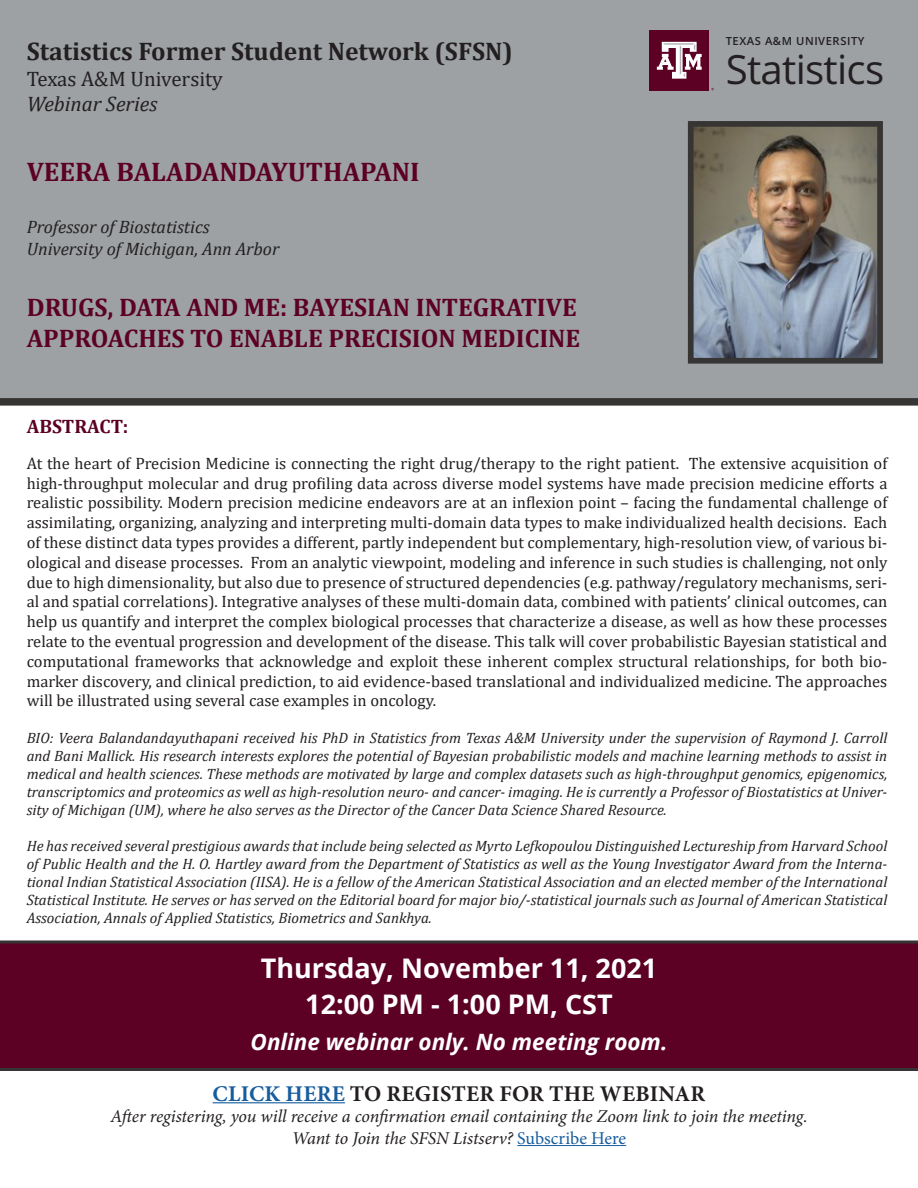
<style>
.page{position:relative;width:918px;height:1188px;background:#fff}
.page>*{position:absolute;margin:0;border:0;box-sizing:border-box;transform-origin:0 0}
.t1{font:40.2px "Open Sans";letter-spacing:-.02em;color:#231f20}
.t2{font:700 27px "Open Sans";color:#fff}
.t3{font:700 27px "Cambria";color:#5c0024}
.t4{font:700 25.5px "Cambria";color:#5c0024}
.t5{font:700 25.5px "Cambria";color:#231f20}
.t6{font:italic 700 22.5px "Open Sans";color:#fff}
.t7{font:700 22.5px "Minion Pro";letter-spacing:.01em;color:#231f20}
.t8{font:21px "Cambria";color:#231f20}
.t9{font:italic 21px "Cambria";color:#231f20}
.t10{font:700 19.5px "Cambria";color:#5c0024}
.t11{font:italic 18px "Minion Pro";letter-spacing:-.01em;color:#231f20}
.t12{font:italic 18px "Cambria";color:#231f20}
.t13{font:16.5px/19.8px "Cambria";color:#231f20;text-align:justify}
.t14{font:italic 15px/18px "Cambria";color:#231f20;text-align:justify}
.t15{font:600 11.25px "Open Sans";letter-spacing:.05em;color:#231f20}
.s1{color:#175d9e}
.s2{font-style:normal;color:#175d9e}
</style>
<div class="page">
<div style="left:0;top:0;width:918px;height:402px;background:#9da1a3"></div>
<div style="left:649px;top:30px;width:60px;height:60px;background:#5c0024"></div>
<svg style="left:657px;top:42px;width:45px;height:37px"></svg>
<img style="left:695px;top:128px;width:181px;height:229px">
<div style="left:688px;top:121px;width:195px;height:243px;border:6px solid #373533"></div>
<div style="left:0;top:398px;width:918px;height:8px;background:#373533"></div>
<div style="left:0;top:940px;width:918px;height:131px;background:#5c0024"></div>
<hr style="left:213px;top:1102px;width:132px;height:1px;background:#175d9e">
<hr style="left:517px;top:1145px;width:109px;height:1px;background:#175d9e">
<p class="t5" style="left:27px;top:34px;width:488px">Statistics Former Student Network (SFSN)</p>
<p class="t8" style="left:27px;top:66px;width:198px">Texas A&amp;M University</p>
<p class="t9" style="left:27px;top:89px;width:132px">Webinar Series</p>
<p class="t3" style="left:27px;top:153px;width:395px">VEERA BALADANDAYUTHAPANI</p>
<p class="t12" style="left:27px;top:214px;width:185px">Professor of Biostatistics</p>
<p class="t12" style="left:27px;top:236px;width:254px">University of Michigan, Ann Arbor</p>
<p class="t4" style="left:27px;top:289px;width:552px">DRUGS, DATA AND ME: BAYESIAN INTEGRATIVE</p>
<p class="t4" style="left:27px;top:320px;width:555px">APPROACHES TO ENABLE PRECISION MEDICINE</p>
<p class="t15" style="left:726px;top:33px;width:140px">TEXAS A&amp;M UNIVERSITY</p>
<p class="t1" style="left:726px;top:42px;width:160px">Statistics</p>
<p class="t10" style="left:27px;top:412px;width:103px">ABSTRACT:</p>
<p class="t13" style="left:27px;top:453px;width:862px">At the heart of Precision Medicine is connecting the right drug/therapy to the right patient. The extensive acquisition of high-throughput molecular and drug profiling data across diverse model systems have made precision medicine efforts a realistic possibility. Modern precision medicine endeavors are at an inflexion point – facing the fundamental challenge of assimilating, organizing, analyzing and interpreting multi-domain data types to make individualized health decisions. Each of these distinct data types provides a different, partly independent but complementary, high-resolution view, of various bi&shy;ological and disease processes. From an analytic viewpoint, modeling and inference in such studies is challenging, not only due to high dimensionality, but also due to presence of structured dependencies (e.g. pathway/regulatory mechanisms, seri&shy;al and spatial correlations). Integrative analyses of these multi-domain data, combined with patients’ clinical outcomes, can help us quantify and interpret the complex biological processes that characterize a disease, as well as how these processes relate to the eventual progression and development of the disease. This talk will cover probabilistic Bayesian statistical and computational frameworks that acknowledge and exploit these inherent complex structural relationships, for both bio&shy;marker discovery, and clinical prediction, to aid evidence-based translational and individualized medicine. The approaches will be illustrated using several case examples in oncology.</p>
<p class="t14" style="left:27px;top:729px;width:862px">BIO: Veera Balandandayuthapani received his PhD in Statistics from Texas A&amp;M University under the supervision of Raymond J. Carroll and Bani Mallick. His research interests explores the potential of Bayesian probabilistic models and machine learning methods to assist in medical and health sciences. These methods are motivated by large and complex datasets such as high-throughput genomics, epigenomics, transcriptomics and proteomics as well as high-resolution neuro- and cancer- imaging. He is currently a Professor of Biostatistics at Univer&shy;sity of Michigan (UM), where he also serves as the Director of the Cancer Data Science Shared Resource.</p>
<p class="t14" style="left:27px;top:837px;width:862px">He has received several prestigious awards that include being selected as Myrto Lefkopoulou Distinguished Lectureship from Harvard School of Public Health and the H. O. Hartley award from the Department of Statistics as well as the Young Investigator Award from the Interna&shy;tional Indian Statistical Association (IISA). He is a fellow of the American Statistical Association and an elected member of the International Statistical Institute. He serves or has served on the Editorial board for major bio/-statistical journals such as Journal of American Statistical Association, Annals of Applied Statistics, Biometrics and Sankhya.</p>
<p class="t2" style="left:261px;top:949px;width:398px">Thursday, November 11, 2021</p>
<p class="t2" style="left:305px;top:985px;width:309px">12:00 PM - 1:00 PM, CST</p>
<p class="t6" style="left:251px;top:1026px;width:418px">Online webinar only. No meeting room.</p>
<p class="t7" style="left:213px;top:1078px;width:494px"><span class="s1">CLICK HERE</span> TO REGISTER FOR THE WEBINAR</p>
<p class="t11" style="left:110px;top:1104px;width:699px">After registering, you will receive a confirmation email containing the Zoom link to join the meeting.</p>
<p class="t11" style="left:292px;top:1126px;width:336px">Want to Join the SFSN Listserv? <span class="s2">Subscribe Here</span></p>
</div>
